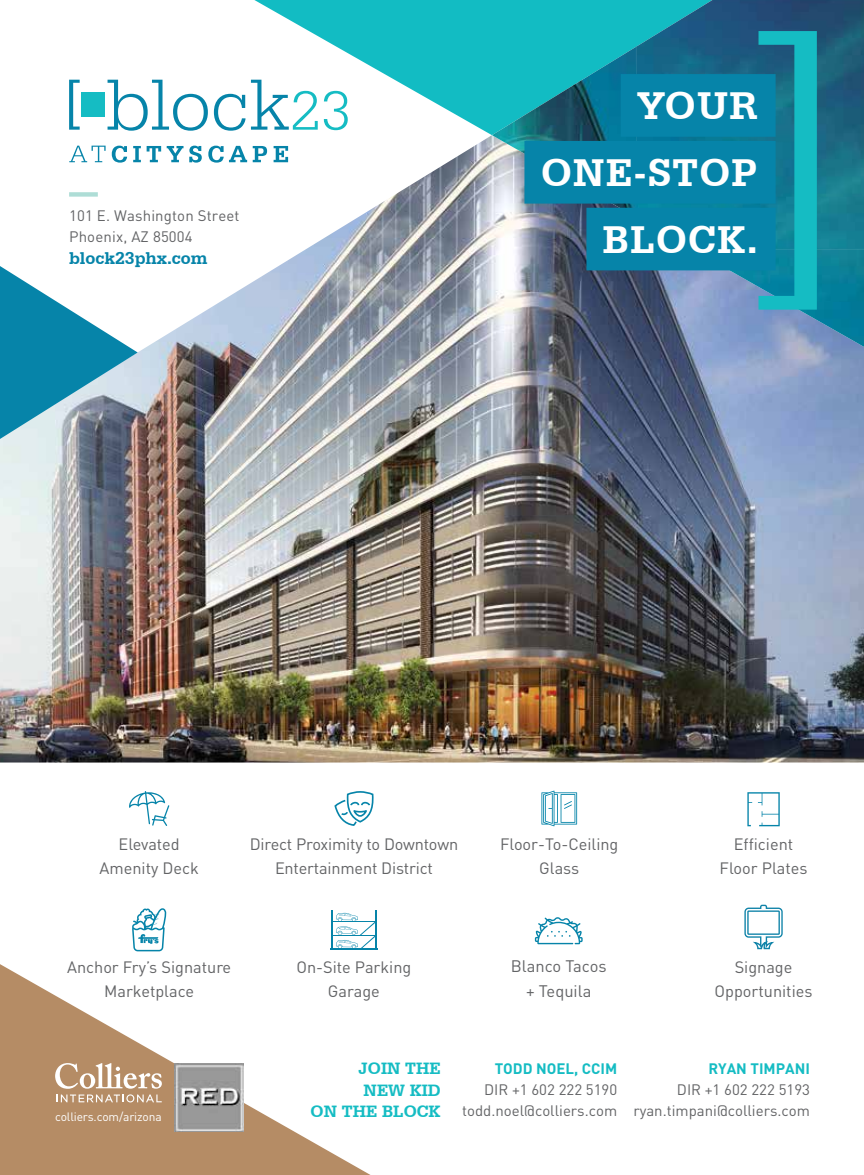
<style>
.page{position:relative;width:864px;height:1175px;background:#fff}
.page>*{position:absolute;margin:0;border:0;box-sizing:border-box;transform-origin:0 0}
.t1{font:700 40.65px/66.8px "Serifa BT";letter-spacing:.03em;color:#fff;text-align:right}
.t2{font:700 18px "Serifa BT";color:#0684a9}
.t3{font:700 17.4px/21.3px "Serifa BT";color:#15bcc3;text-align:right}
.t4{font:16.5px/24.3px "DIN Pro";color:#636466;text-align:center}
.t5{font:16.35px/24px "DIN Pro";color:#636466;text-align:center}
.t6{font:15px/21.3px "DIN Pro";color:#636466;text-align:right}
.t7{font:15px/21px "DIN";letter-spacing:.01em;color:#636466}
.t8{font:700 15px "DIN Pro";color:#15bcc3}
.t9{font:12px "DIN Pro";letter-spacing:-.01em;color:#fff}
</style>
<div class="page">
<img style="left:0;top:135px;width:864px;height:627px">
<svg style="left:0;top:266px;width:138px;height:173px"></svg>
<svg style="left:254px;top:0;width:382px;height:135px;fill:#12bcc3"></svg>
<img style="left:636px;top:0;width:228px;height:197px">
<img style="left:540px;top:46px;width:97px;height:95px">
<img style="left:492px;top:106px;width:48px;height:57px">
<img style="left:600px;top:197px;width:264px;height:52px">
<img style="left:693px;top:249px;width:171px;height:53px">
<img style="left:785px;top:302px;width:79px;height:45px">
<div style="left:69px;top:192px;width:29px;height:5px;background:#aeddd6"></div>
<svg style="left:108px;top:80px;width:240px;height:51px"></svg>
<div style="left:81px;top:92px;width:24px;height:25px;background:#15bcc3"></div>
<svg style="left:69px;top:80px;width:11px;height:50px"></svg>
<svg style="left:69px;top:146px;width:219px;height:17px"></svg>
<svg style="left:0;top:826px;width:780px;height:348px"></svg>
<svg style="left:759px;top:31px;width:58px;height:279px;background:#149cac"></svg>
<svg style="left:541px;top:790px;width:36px;height:36px"></svg>
<svg style="left:747px;top:792px;width:33px;height:34px"></svg>
<hr style="left:331px;top:909px;width:2px;height:40px;background:#0684a9">
<hr style="left:375px;top:909px;width:2px;height:40px;background:#0684a9">
<hr style="left:332px;top:921px;width:44px;height:1px;background:#0684a9">
<hr style="left:332px;top:935px;width:44px;height:1px;background:#0684a9">
<hr style="left:330px;top:948px;width:48px;height:2px;background:#0684a9">
<svg style="left:336px;top:912px;width:39px;height:36px"></svg>
<svg style="left:744px;top:904px;width:39px;height:47px"></svg>
<div style="left:621px;top:74px;width:155px;height:63px;background:#0684a9"></div>
<div style="left:524px;top:141px;width:252px;height:62px;background:#0684a9"></div>
<div style="left:586px;top:208px;width:190px;height:62px;background:#0684a9"></div>
<svg style="left:535px;top:916px;width:48px;height:28px"></svg>
<svg style="left:132px;top:908px;width:34px;height:43px"></svg>
<svg style="left:334px;top:791px;width:40px;height:35px"></svg>
<svg style="left:129px;top:791px;width:40px;height:35px"></svg>
<svg style="left:55px;top:1063px;width:107px;height:25px"></svg>
<svg style="left:57px;top:1094px;width:105px;height:8px"></svg>
<img style="left:175px;top:1063px;width:68px;height:68px">
<p class="t7" style="left:69px;top:205px;width:172px">101 E. Washington Street<br>Phoenix, AZ 85004</p>
<p class="t2" style="left:69px;top:247px;width:140px">block23phx.com</p>
<h1 class="t1" style="left:541px;top:71px;width:218px">YOUR<br>ONE-STOP<br>BLOCK.</h1>
<p class="t5" style="left:100px;top:831px;width:101px">Elevated<br>Amenity Deck</p>
<p class="t5" style="left:250px;top:831px;width:210px">Direct Proximity to Downtown<br>Entertainment District</p>
<p class="t5" style="left:500px;top:831px;width:120px">Floor-To-Ceiling<br>Glass</p>
<p class="t5" style="left:720px;top:831px;width:89px">Efficient<br>Floor Plates</p>
<p class="t5" style="left:67px;top:954px;width:166px">Anchor Fry’s Signature<br>Marketplace</p>
<p class="t9" style="left:55px;top:1108px;width:108px">colliers.com/arizona</p>
<p class="t5" style="left:297px;top:954px;width:116px">On-Site Parking<br>Garage</p>
<p class="t4" style="left:511px;top:953px;width:97px">Blanco Tacos + Tequila</p>
<p class="t5" style="left:715px;top:954px;width:99px">Signage<br>Opportunities</p>
<p class="t3" style="left:311px;top:1057px;width:132px">JOIN THE<br>NEW KID<br>ON THE BLOCK</p>
<p class="t8" style="left:495px;top:1058px;width:124px">TODD NOEL, CCIM</p>
<p class="t6" style="left:462px;top:1078px;width:157px">DIR +1 602 222 5190 todd.noel@colliers.com</p>
<p class="t8" style="left:708px;top:1058px;width:103px">RYAN TIMPANI</p>
<p class="t6" style="left:633px;top:1078px;width:178px">DIR +1 602 222 5193 ryan.timpani@colliers.com</p>
</div>
